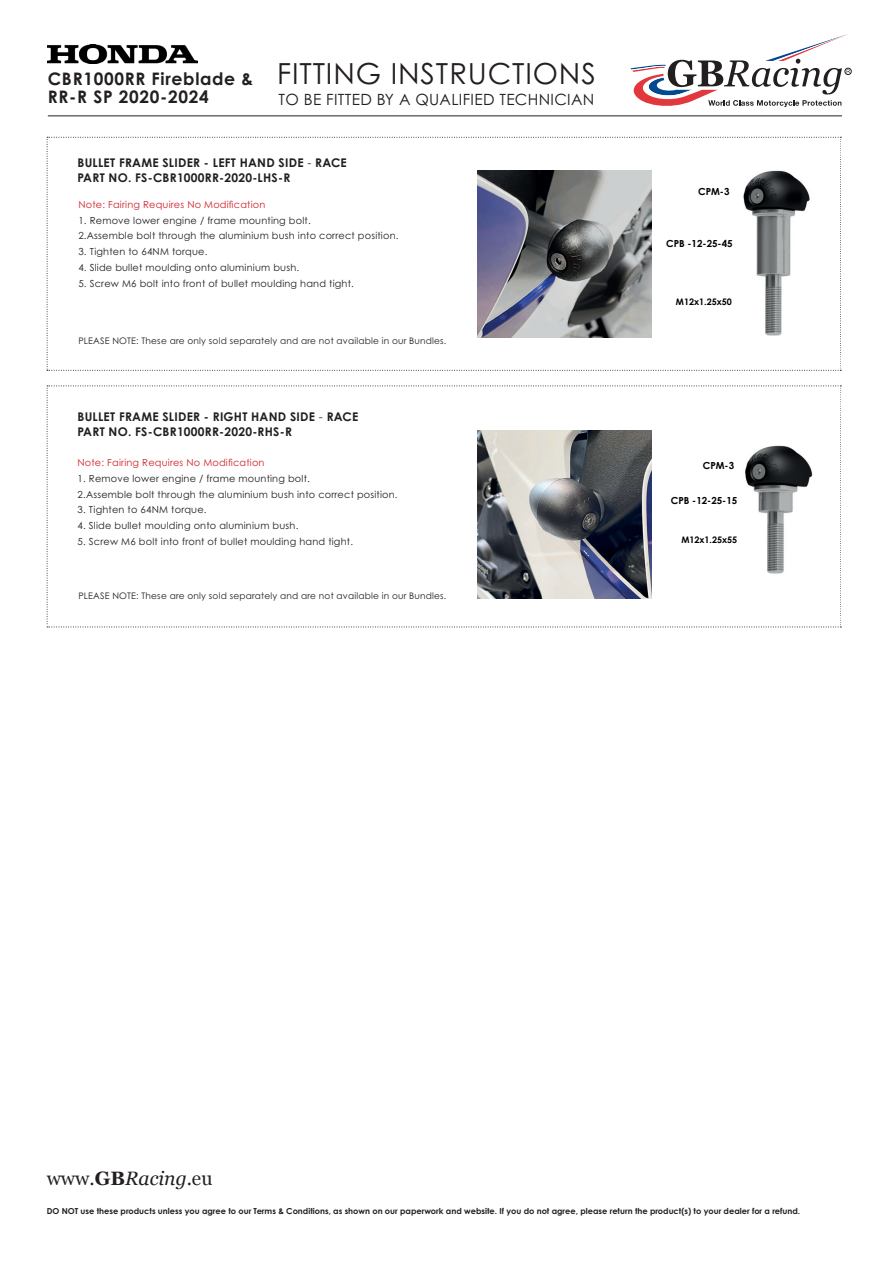
<style>
.page{position:relative;width:893px;height:1263px;background:#fff}
.page>*{position:absolute;margin:0;border:0;box-sizing:border-box;transform-origin:0 0}
.t1{font:29.1px "Century Gothic Pro";letter-spacing:.03em;color:#231f20}
.t2{font:19.35px "Georgia";color:#231f20}
.t3{font:700 17.25px/18px "Century Gothic Pro";letter-spacing:.04em;color:#231f20}
.t4{font:15.45px "Century Gothic Pro";letter-spacing:.02em;color:#231f20}
.t5{font:700 12px/15px "Century Gothic Pro";letter-spacing:.02em;color:#231f20}
.t6{font:9.75px/15.8px "Century Gothic Pro";letter-spacing:.02em;color:#231f20}
.t7{font:9.75px "Century Gothic Pro";letter-spacing:.02em;color:#d1232a}
.t8{font:700 9.75px "Century Gothic Pro";color:#000001}
.t9{font:9px "Century Gothic Pro";letter-spacing:.02em;color:#231f20}
.t10{font:700 9px "Century Gothic Pro";color:#000001}
.t11{font:700 8.25px "Century Gothic Pro";color:#231f20}
.s1{font-weight:400}
.s2{font-weight:700}
.s3{font-style:italic}
</style>
<div class="page">
<div style="left:845px;top:68px;width:6px;height:7px;border:1px solid #231f20;border-radius:50%"></div>
<svg style="left:630px;top:34px;width:220px;height:73px"></svg>
<hr style="left:48px;top:115px;width:794px;height:1px;background:#231f20">
<img style="left:48px;top:44px;width:149px;height:19px">
<svg style="left:47px;top:137px;width:794px;height:234px"></svg>
<img style="left:681px;top:158px;width:160px;height:196px">
<img style="left:840px;top:159px;width:1px;height:53px">
<svg style="left:47px;top:385px;width:794px;height:243px"></svg>
<img style="left:686px;top:415px;width:155px;height:203px">
<img style="left:840px;top:415px;width:1px;height:55px">
<img style="left:477px;top:171px;width:174px;height:167px">
<img style="left:477px;top:431px;width:174px;height:167px">
<h3 class="t3" style="left:48px;top:69px;width:207px">CBR1000RR Fireblade &amp;<br>RR-R SP 2020-2024</h3>
<h1 class="t1" style="left:277px;top:55px;width:320px">FITTING INSTRUCTIONS</h1>
<h3 class="t4" style="left:279px;top:90px;width:317px">TO BE FITTED BY A QUALIFIED TECHNICIAN</h3>
<p class="t5" style="left:78px;top:155px;width:271px">BULLET FRAME SLIDER - LEFT HAND SIDE <span class="s1">-</span> RACE<br>PART NO. FS-CBR1000RR-2020-LHS-R</p>
<p class="t7" style="left:78px;top:198px;width:189px">Note: Fairing Requires No Modification</p>
<p class="t6" style="left:78px;top:212px;width:322px">1. Remove lower engine / frame mounting bolt.<br>2.Assemble bolt through the aluminium bush into correct position.</p>
<p class="t6" style="left:78px;top:244px;width:131px">3. Tighten to 64NM torque.</p>
<p class="t6" style="left:78px;top:259px;width:222px">4. Slide bullet moulding onto aluminium bush.</p>
<p class="t6" style="left:78px;top:275px;width:277px">5. Screw M6 bolt into front of bullet moulding hand tight.</p>
<p class="t9" style="left:78px;top:336px;width:370px">PLEASE NOTE: These are only sold separately and are not available in our Bundles.</p>
<p class="t5" style="left:78px;top:409px;width:282px">BULLET FRAME SLIDER - RIGHT HAND SIDE <span class="s1">-</span> RACE<br>PART NO. FS-CBR1000RR-2020-RHS-R</p>
<p class="t7" style="left:78px;top:457px;width:189px">Note: Fairing Requires No Modification</p>
<p class="t6" style="left:78px;top:470px;width:322px">1. Remove lower engine / frame mounting bolt.<br>2.Assemble bolt through the aluminium bush into correct position.</p>
<p class="t6" style="left:78px;top:502px;width:131px">3. Tighten to 64NM torque.</p>
<p class="t6" style="left:78px;top:518px;width:222px">4. Slide bullet moulding onto aluminium bush.</p>
<p class="t6" style="left:78px;top:533px;width:277px">5. Screw M6 bolt into front of bullet moulding hand tight.</p>
<p class="t9" style="left:78px;top:590px;width:370px">PLEASE NOTE: These are only sold separately and are not available in our Bundles.</p>
<p class="t8" style="left:698px;top:186px;width:33px">CPM-3</p>
<p class="t8" style="left:666px;top:237px;width:68px">CPB -12-25-45</p>
<p class="t10" style="left:676px;top:296px;width:57px">M12x1.25x50</p>
<p class="t8" style="left:703px;top:459px;width:33px">CPM-3</p>
<p class="t8" style="left:671px;top:494px;width:68px">CPB -12-25-15</p>
<p class="t10" style="left:681px;top:535px;width:57px">M12x1.25x55</p>
<h2 class="t2" style="left:47px;top:1165px;width:167px">www.<span class="s2">GB</span><span class="s3">Racing</span>.eu</h2>
<p class="t11" style="left:47px;top:1206px;width:755px">DO NOT use these products unless you agree to our Terms &amp; Conditions, as shown on our paperwork and website. If you do not agree, please return the product(s) to your dealer for a refund.</p>
</div>
